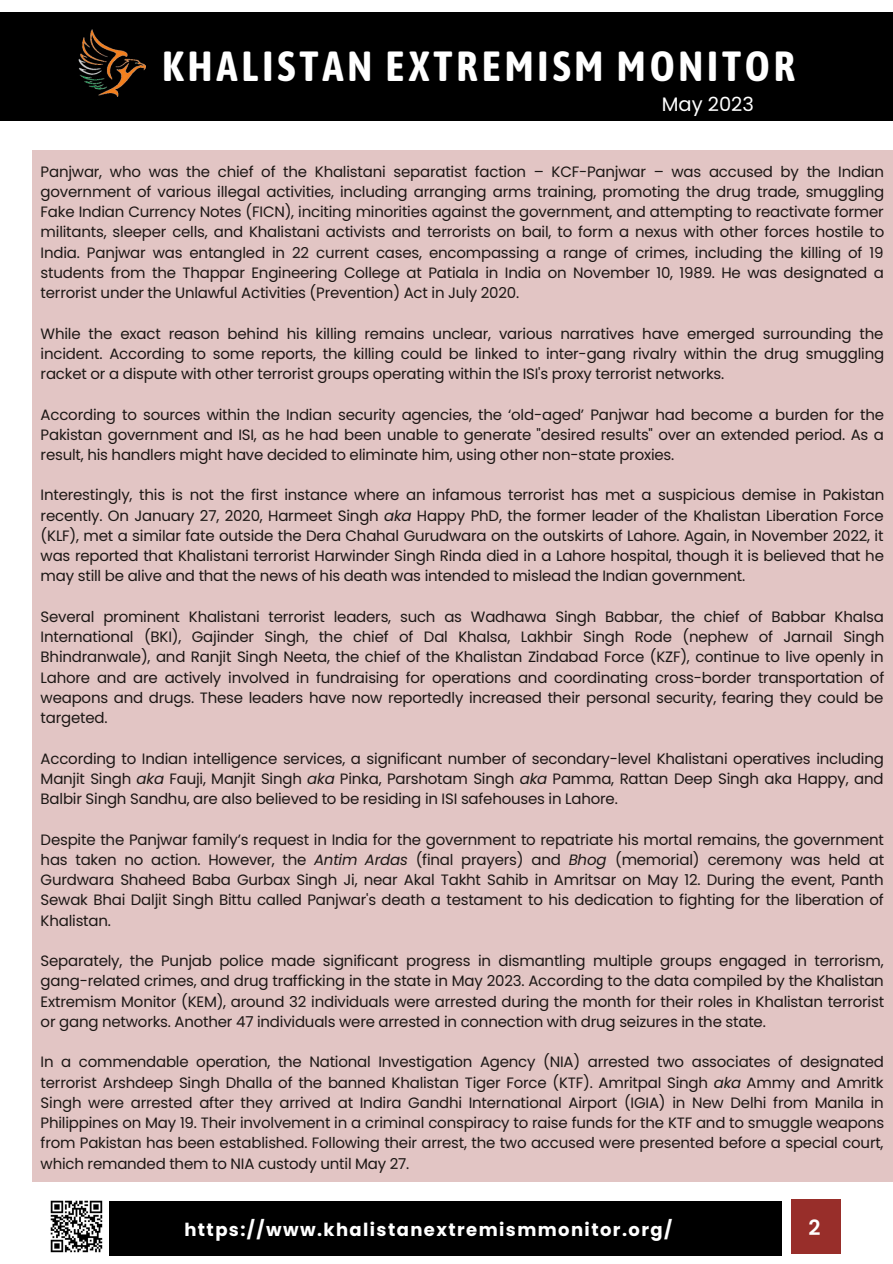
<style>
.page{position:relative;width:893px;height:1264px;background:#fff}
.page>*{position:absolute;margin:0;border:0;box-sizing:border-box;transform-origin:0 0}
.t1{font:700 42px "Asap Condensed";letter-spacing:.09em;color:#fff}
.t2{font:600 21px "Poppins";color:#fff}
.t3{font:19.5px "Poppins";color:#fff}
.t4{font:700 18px "Poppins";letter-spacing:.08em;color:#fff}
.t5{font:15px/20.2px "Poppins";letter-spacing:-.015em;color:#1c1715;text-align:justify}
.s1{font-style:italic}
</style>
<div class="page">
<div style="left:0;top:12px;width:892px;height:108px;background:#000"></div>
<div style="left:32px;top:151px;width:860px;height:1030px;background:#e2c5c4"></div>
<img style="left:78px;top:29px;width:67px;height:68px">
<div style="left:109px;top:1201px;width:672px;height:54px;background:#000"></div>
<div style="left:791px;top:1199px;width:49px;height:54px;background:#982e2a"></div>
<img style="left:50px;top:1200px;width:53px;height:53px">
<p class="t1" style="left:162px;top:42px;width:634px">KHALISTAN EXTREMISM MONITOR</p>
<p class="t3" style="left:661px;top:90px;width:94px">May 2023</p>
<p class="t5" style="left:41px;top:161px;width:845px">Panjwar, who was the chief of the Khalistani separatist faction – KCF-Panjwar – was accused by the Indian government of various illegal activities, including arranging arms training, promoting the drug trade, smuggling Fake Indian Currency Notes (FICN), inciting minorities against the government, and attempting to reactivate former militants, sleeper cells, and Khalistani activists and terrorists on bail, to form a nexus with other forces hostile to India. Panjwar was entangled in 22 current cases, encompassing a range of crimes, including the killing of 19 students from the Thappar Engineering College at Patiala in India on November 10, 1989. He was designated a terrorist under the Unlawful Activities (Prevention) Act in July 2020.</p>
<p class="t5" style="left:41px;top:323px;width:845px">While the exact reason behind his killing remains unclear, various narratives have emerged surrounding the incident. According to some reports, the killing could be linked to inter-gang rivalry within the drug smuggling racket or a dispute with other terrorist groups operating within the ISI's proxy terrorist networks.</p>
<p class="t5" style="left:41px;top:404px;width:845px">According to sources within the Indian security agencies, the ‘old-aged’ Panjwar had become a burden for the Pakistan government and ISI, as he had been unable to generate "desired results" over an extended period. As a result, his handlers might have decided to eliminate him, using other non-state proxies.</p>
<p class="t5" style="left:41px;top:485px;width:845px">Interestingly, this is not the first instance where an infamous terrorist has met a suspicious demise in Pakistan recently. On January 27, 2020, Harmeet Singh <span class="s1">aka</span> Happy PhD, the former leader of the Khalistan Liberation Force (KLF), met a similar fate outside the Dera Chahal Gurudwara on the outskirts of Lahore. Again, in November 2022, it was reported that Khalistani terrorist Harwinder Singh Rinda died in a Lahore hospital, though it is believed that he may still be alive and that the news of his death was intended to mislead the Indian government.</p>
<p class="t5" style="left:41px;top:606px;width:845px">Several prominent Khalistani terrorist leaders, such as Wadhawa Singh Babbar, the chief of Babbar Khalsa International (BKI), Gajinder Singh, the chief of Dal Khalsa, Lakhbir Singh Rode (nephew of Jarnail Singh Bhindranwale), and Ranjit Singh Neeta, the chief of the Khalistan Zindabad Force (KZF), continue to live openly in Lahore and are actively involved in fundraising for operations and coordinating cross-border transportation of weapons and drugs. These leaders have now reportedly increased their personal security, fearing they could be targeted.</p>
<p class="t5" style="left:41px;top:748px;width:844px">According to Indian intelligence services, a significant number of secondary-level Khalistani operatives including Manjit Singh <span class="s1">aka</span> Fauji, Manjit Singh <span class="s1">aka</span> Pinka, Parshotam Singh <span class="s1">aka</span> Pamma, Rattan Deep Singh aka Happy, and Balbir Singh Sandhu, are also believed to be residing in ISI safehouses in Lahore.</p>
<p class="t5" style="left:41px;top:829px;width:844px">Despite the Panjwar family’s request in India for the government to repatriate his mortal remains, the government has taken no action. However, the <span class="s1">Antim Ardas</span> (final prayers) and <span class="s1">Bhog</span> (memorial) ceremony was held at Gurdwara Shaheed Baba Gurbax Singh Ji, near Akal Takht Sahib in Amritsar on May 12. During the event, Panth Sewak Bhai Daljit Singh Bittu called Panjwar's death a testament to his dedication to fighting for the liberation of Khalistan.</p>
<p class="t5" style="left:41px;top:950px;width:844px">Separately, the Punjab police made significant progress in dismantling multiple groups engaged in terrorism, gang-related crimes, and drug trafficking in the state in May 2023. According to the data compiled by the Khalistan Extremism Monitor (KEM), around 32 individuals were arrested during the month for their roles in Khalistan terrorist or gang networks. Another 47 individuals were arrested in connection with drug seizures in the state.</p>
<p class="t5" style="left:41px;top:1051px;width:845px">In a commendable operation, the National Investigation Agency (NIA) arrested two associates of designated terrorist Arshdeep Singh Dhalla of the banned Khalistan Tiger Force (KTF). Amritpal Singh <span class="s1">aka</span> Ammy and Amritk Singh were arrested after they arrived at Indira Gandhi International Airport (IGIA) in New Delhi from Manila in Philippines on May 19. Their involvement in a criminal conspiracy to raise funds for the KTF and to smuggle weapons from Pakistan has been established. Following their arrest, the two accused were presented before a special court, which remanded them to NIA custody until May 27.</p>
<p class="t4" style="left:184px;top:1217px;width:489px">https://www.khalistanextremismmonitor.org/</p>
<p class="t2" style="left:808px;top:1212px;width:14px">2</p>
</div>
